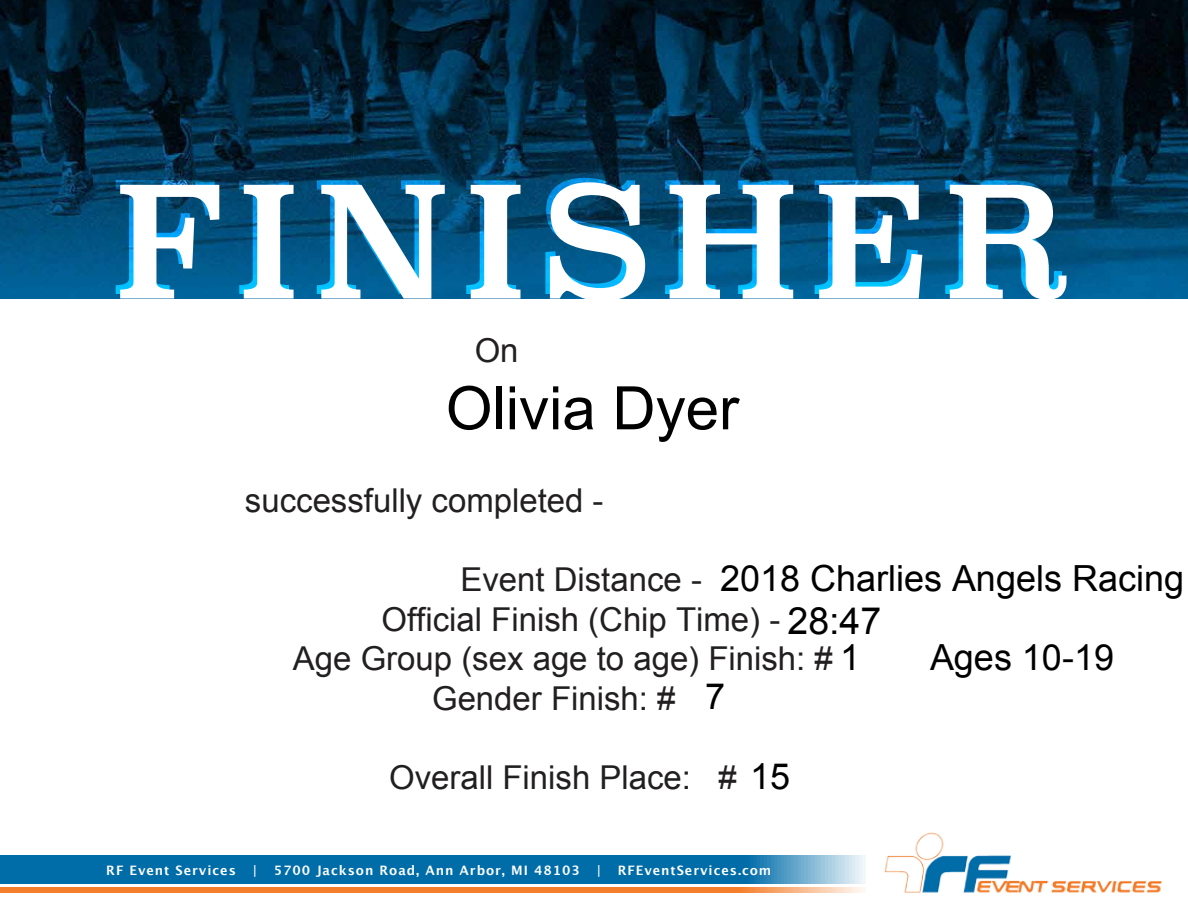
<style>
.page{position:relative;width:1188px;height:918px;background:#fff}
.page>*{position:absolute;margin:0;border:0;box-sizing:border-box;transform-origin:0 0}
.t1{font:153px "Superclarendon";letter-spacing:.1em;color:#fff}
.t2{font:60px "Arial";color:#000}
.t3{font:37.5px "Arial";color:#000}
.t4{font:36px "Arial";color:#000}
.t5{font:32.85px "Arial";color:#221f20}
.t6{font:700 13.05px "Lucida Grande";letter-spacing:.075em;color:#fff}
.s1{font-size:36px;color:#000}
</style>
<div class="page">
<img style="left:0;top:0;width:1188px;height:298px">
<img style="left:884px;top:832px;width:278px;height:61px">
<svg style="left:0;top:856px;width:865px;height:27px;background:#1076ae"></svg>
<svg style="left:0;top:887px;width:865px;height:5px;background:#f48739"></svg>
<h1 class="t1" style="left:110px;top:135px;width:957px">FINISHER</h1>
<p class="t5" style="left:475px;top:328px;width:45px">On</p>
<h2 class="t2" style="left:446px;top:375px;width:295px">Olivia Dyer</h2>
<p class="t5" style="left:245px;top:479px;width:360px">successfully completed -</p>
<p class="t4" style="left:720px;top:558px;width:466px">2018 Charlies Angels Racing</p>
<p class="t5" style="left:460px;top:558px;width:243px">Event Distance -</p>
<p class="t5" style="left:382px;top:598px;width:400px">Official Finish (Chip Time) -</p>
<p class="t5" style="left:293px;top:637px;width:569px">Age Group (sex age to age) Finish: # <span class="s1">1</span></p>
<p class="t5" style="left:432px;top:677px;width:245px">Gender Finish: #</p>
<p class="t3" style="left:788px;top:600px;width:95px">28:47</p>
<p class="t4" style="left:930px;top:638px;width:186px">Ages 10-19</p>
<p class="t4" style="left:705px;top:677px;width:22px">7</p>
<p class="t5" style="left:389px;top:756px;width:402px">Overall Finish Place: # <span class="s1">15</span></p>
<p class="t6" style="left:106px;top:860px;width:131px">RF Event Services</p>
<p class="t6" style="left:252px;top:860px;width:6px">|</p>
<p class="t6" style="left:274px;top:860px;width:308px">5700 Jackson Road, Ann Arbor, MI 48103</p>
<p class="t6" style="left:596px;top:860px;width:6px">|</p>
<p class="t6" style="left:618px;top:860px;width:155px">RFEventServices.com</p>
</div>
